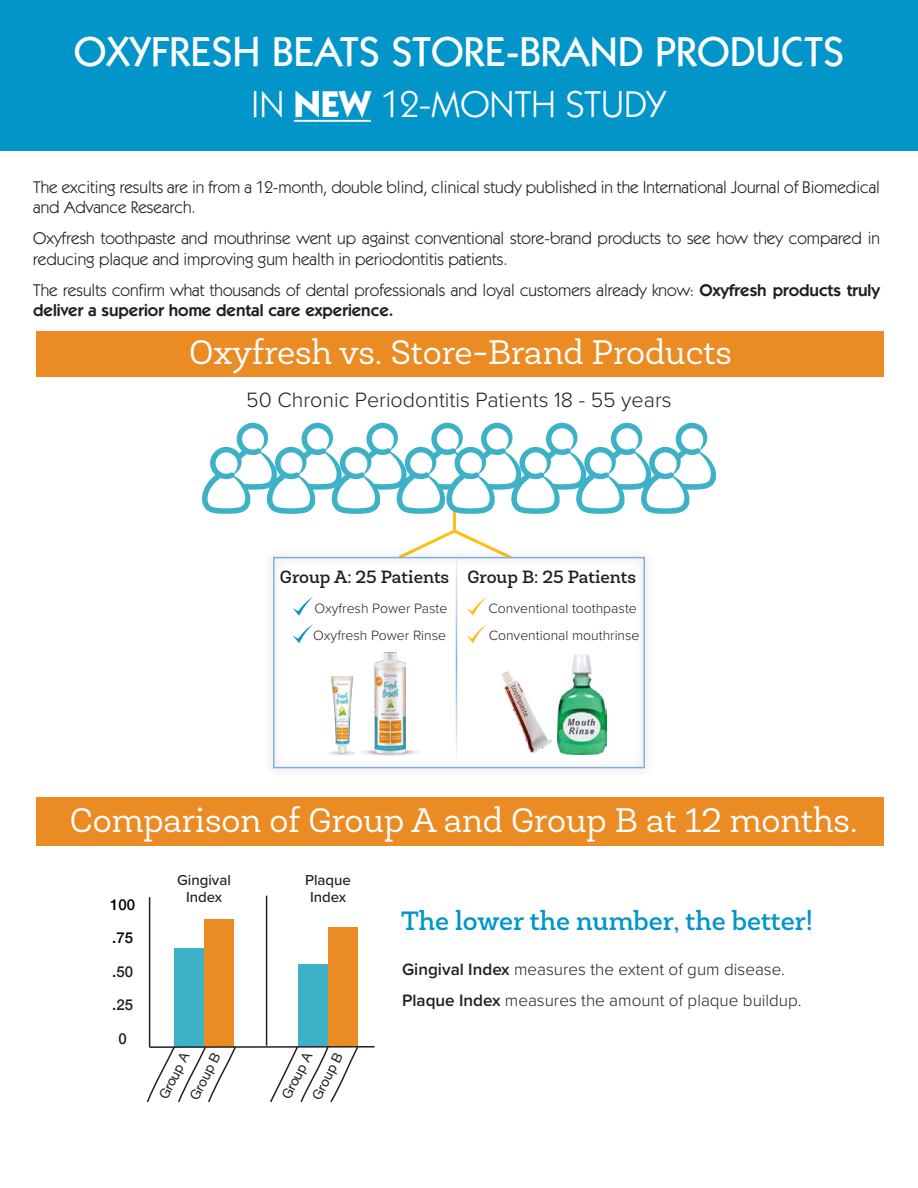
<style>
.page{position:relative;width:918px;height:1188px;background:#fff}
.page>*{position:absolute;margin:0;border:0;box-sizing:border-box;transform-origin:0 0}
.t1{font:500 42px "ITC Kabel Std";color:#fff}
.t2{font:37.5px "ITC Kabel Std";color:#fff}
.t3{font:34.5px "Newslab";color:#fff}
.t4{font:500 26.85px "Newslab";color:#0295c9}
.t5{font:300 21.45px "Proxima Nova";color:#231f20}
.t6{font:500 18px "Newslab";color:#231f20}
.t7{font:17.1px/20.5px "ITC Kabel Std";color:#231f20}
.t8{font:300 17.1px/31px "Proxima Nova";color:#231f20}
.t9{font:500 15px/16.5px "Proxima Nova";color:#231f20;text-align:center}
.t10{font:500 15px "Helvetica Neue";color:#231f20}
.t11{font:500 15px "Helvetica Neue";color:#000}
.t12{font:300 13.95px/27.5px "Proxima Nova";color:#231f20}
.t13{font:13.5px/27.6px "Helvetica Neue";color:#231f20}
.s1{font-weight:700}
.s2{font-weight:600}
</style>
<div class="page">
<div style="left:37px;top:331px;width:847px;height:45px;background:#eb8b23"></div>
<div style="left:0;top:0;width:918px;height:150px;background:#0295c9"></div>
<div style="left:36px;top:797px;width:847px;height:48px;background:#eb8b23"></div>
<hr style="left:453px;top:510px;width:3px;height:21px;background:#fdbe15">
<svg style="left:426px;top:530px;width:58px;height:13px"></svg>
<svg style="left:201px;top:422px;width:515px;height:92px"></svg>
<img style="left:272px;top:543px;width:374px;height:228px">
<div style="left:273px;top:557px;width:372px;height:211px;border:2px solid #81afdd"></div>
<svg style="left:293px;top:597px;width:20px;height:19px"></svg>
<svg style="left:293px;top:624px;width:20px;height:19px"></svg>
<svg style="left:467px;top:597px;width:20px;height:19px"></svg>
<svg style="left:467px;top:624px;width:20px;height:19px"></svg>
<img style="left:338px;top:646px;width:106px;height:117px">
<img style="left:294px;top:666px;width:95px;height:95px">
<hr style="left:294px;top:120px;width:77px;height:2px;background:#fff">
<svg style="left:146px;top:1045px;width:90px;height:58px"></svg>
<svg style="left:270px;top:1048px;width:88px;height:55px"></svg>
<div style="left:174px;top:948px;width:30px;height:99px;background:#3cb1c8"></div>
<div style="left:204px;top:920px;width:30px;height:127px;background:#eb8b23"></div>
<div style="left:298px;top:965px;width:30px;height:82px;background:#3cb1c8"></div>
<div style="left:328px;top:927px;width:30px;height:120px;background:#eb8b23"></div>
<hr style="left:266px;top:896px;width:1px;height:150px;background:#231f20">
<hr style="left:149px;top:897px;width:1px;height:150px;background:#231f20">
<hr style="left:150px;top:1046px;width:225px;height:2px;background:#231f20">
<h1 class="t1" style="left:74px;top:27px;width:772px">OXYFRESH BEATS STORE-BRAND PRODUCTS</h1>
<h2 class="t2" style="left:251px;top:82px;width:416px">IN <span class="s1">NEW</span> 12-MONTH STUDY</h2>
<p class="t7" style="left:33px;top:177px;width:848px">The exciting results are in from a 12-month, double blind, clinical study published in the International Journal of Biomedical and Advance Research.</p>
<p class="t7" style="left:33px;top:228px;width:848px">Oxyfresh toothpaste and mouthrinse went up against conventional store-brand products to see how they compared in reducing plaque and improving gum health in periodontitis patients.</p>
<p class="t7" style="left:33px;top:279px;width:848px">The results confirm what thousands of dental professionals and loyal customers already know: <span class="s2">Oxyfresh products truly deliver a superior home dental care experience.</span></p>
<h3 class="t3" style="left:189px;top:331px;width:544px">Oxyfresh vs. Store-Brand Products</h3>
<p class="t5" style="left:246px;top:384px;width:427px">50 Chronic Periodontitis Patients 18 - 55 years</p>
<p class="t6" style="left:280px;top:565px;width:358px">Group A: 25 Patients Group B: 25 Patients</p>
<p class="t12" style="left:313px;top:594px;width:136px">Oxyfresh Power Paste<br>Oxyfresh Power Rinse</p>
<p class="t12" style="left:489px;top:594px;width:153px">Conventional toothpaste<br>Conventional mouthrinse</p>
<h3 class="t3" style="left:70px;top:800px;width:789px">Comparison of Group A and Group B at 12 months.</h3>
<p class="t11" style="left:110px;top:892px;width:27px">100</p>
<p class="t11" style="left:112px;top:926px;width:22px">.75</p>
<p class="t10" style="left:112px;top:959px;width:22px">.50</p>
<p class="t10" style="left:112px;top:993px;width:22px">.25</p>
<p class="t10" style="left:119px;top:1026px;width:10px">0</p>
<p class="t9" style="left:177px;top:871px;width:55px">Gingival<br>Index</p>
<p class="t9" style="left:305px;top:871px;width:47px">Plaque<br>Index</p>
<p class="t13" style="left:157px;top:1080px;width:52px;text-indent:-14px;rotate:-63deg">Group A<br>Group B</p>
<p class="t13" style="left:280px;top:1080px;width:52px;line-height:27.2px;text-indent:-13px;rotate:-63deg">Group A<br>Group B</p>
<h3 class="t4" style="left:401px;top:904px;width:413px">The lower the number, the better!</h3>
<p class="t8" style="left:402px;top:953px;width:401px"><span class="s2">Gingival Index</span> measures the extent of gum disease.<br><span class="s2">Plaque Index</span> measures the amount of plaque buildup.</p>
</div>
